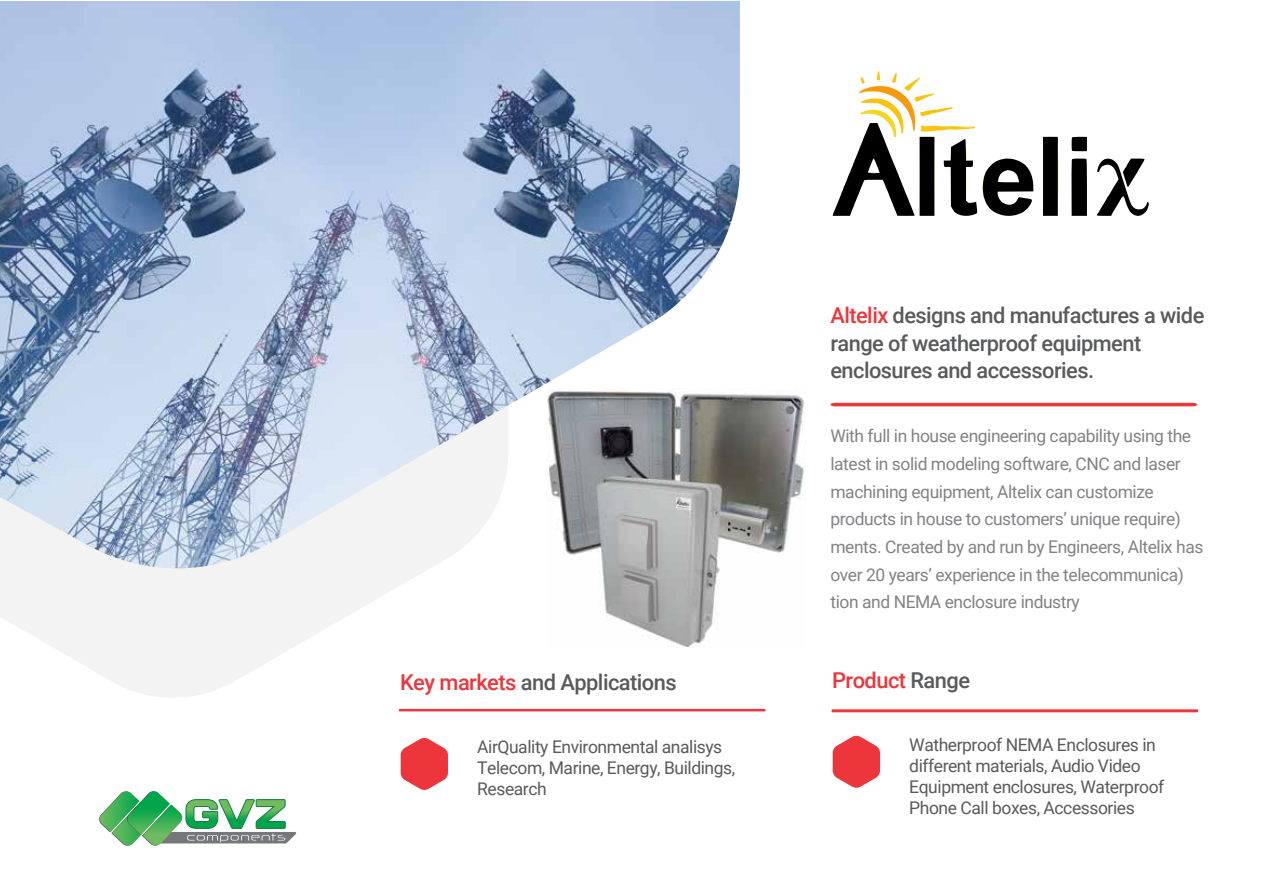
<style>
.page{position:relative;width:1263px;height:893px;background:#fff}
.page>*{position:absolute;margin:0;border:0;box-sizing:border-box;transform-origin:0 0}
.t1{font:500 21.9px "Roboto";letter-spacing:-.025em;color:#595a5c}
.t2{font:500 21.9px "Roboto";letter-spacing:-.025em;color:#ed363b}
.t3{font:500 21.75px/27.6px "Roboto";letter-spacing:-.025em;color:#595a5c}
.t4{font:17.55px/21px "Roboto";letter-spacing:-.025em;color:#595a5c}
.t5{font:17.4px/27.6px "Roboto";letter-spacing:-.025em;color:#818285}
.s1{color:#ed363b}
.s2{color:#595a5c}
</style>
<div class="page">
<svg style="left:0;top:576px;width:416px;height:122px;fill:#f2f3f2"></svg>
<img style="left:0;top:1px;width:740px;height:575px">
<svg style="left:830px;top:403px;width:367px;height:3px"></svg>
<svg style="left:401px;top:738px;width:47px;height:52px"></svg>
<svg style="left:833px;top:735px;width:47px;height:53px"></svg>
<hr style="left:399px;top:709px;width:366px;height:2px;background:#ed363b">
<svg style="left:831px;top:709px;width:367px;height:3px"></svg>
<svg style="left:833px;top:71px;width:316px;height:145px"></svg>
<svg style="left:99px;top:791px;width:197px;height:55px"></svg>
<img style="left:546px;top:388px;width:259px;height:259px">
<p class="t1" style="left:400px;top:667px;width:278px"><span class="s1">Key markets</span> and Applications</p>
<p class="t4" style="left:477px;top:736px;width:259px">AirQuality Environmental analisys<br>Telecom, Marine, Energy, Buildings,<br>Research</p>
<p class="t3" style="left:830px;top:301px;width:375px"><span class="s1">Altelix</span> designs and manufactures a wide range of weatherproof equipment enclosures and accessories.</p>
<p class="t5" style="left:830px;top:422px;width:375px">With full in house engineering capability using the latest in solid modeling software, CNC and laser machining equipment, Altelix can customize products in house to customers’ unique require) ments. Created by and run by Engineers, Altelix has over 20 years’ experience in the telecommunica) tion and NEMA enclosure industry</p>
<p class="t2" style="left:832px;top:665px;width:139px">Product <span class="s2">Range</span></p>
<p class="t4" style="left:909px;top:734px;width:256px">Watherproof NEMA Enclosures in different materials, Audio Video Equipment enclosures, Waterproof Phone Call boxes, Accessories</p>
</div>
